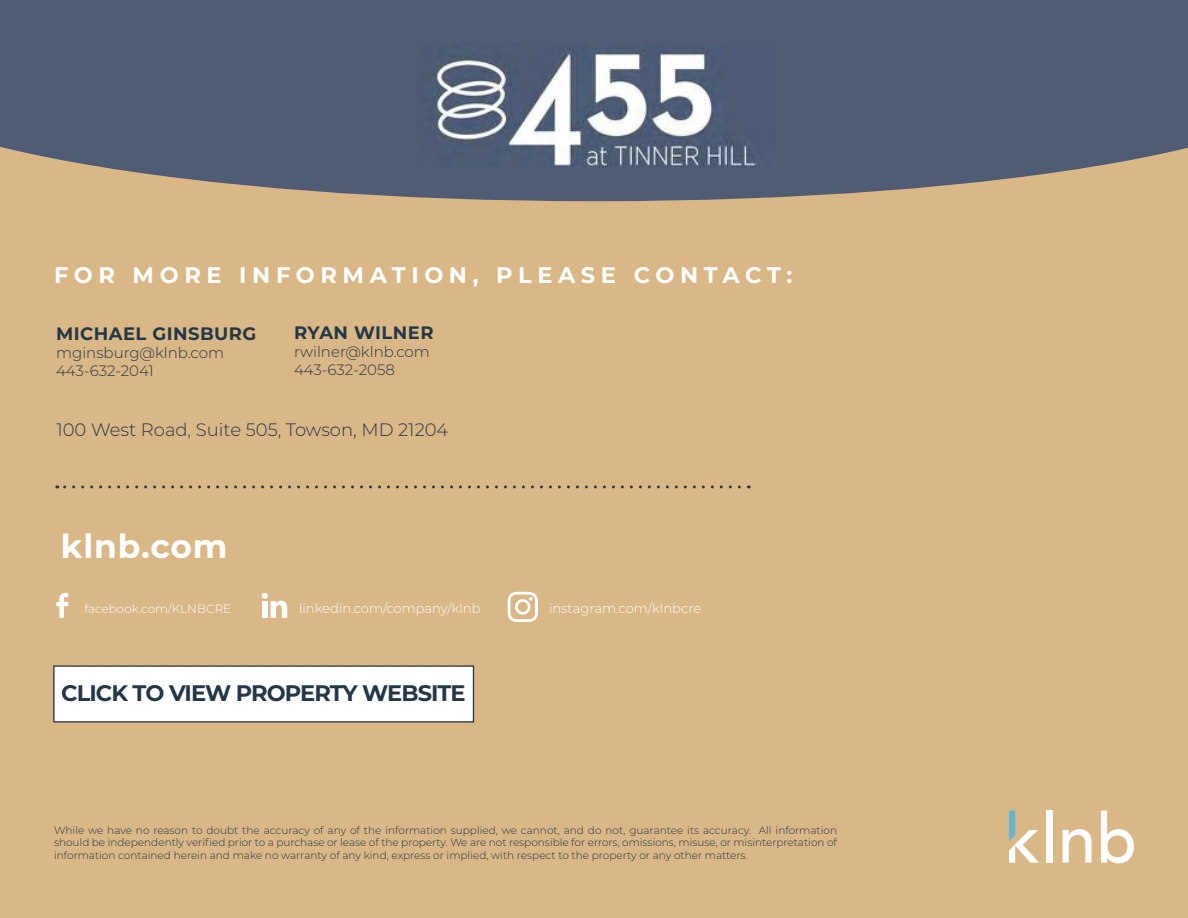
<style>
.page{position:relative;width:1188px;height:918px;background:#fff}
.page>*{position:absolute;margin:0;border:0;box-sizing:border-box;transform-origin:0 0}
.t1{font:700 33px "Montserrat";letter-spacing:.025em;color:#fff}
.t2{font:700 22.5px "Montserrat";letter-spacing:.25em;color:#fff}
.t3{font:700 22.5px "Montserrat";letter-spacing:-.04em;color:#243746}
.t4{font:300 18px "Montserrat";color:#243746}
.t5{font:700 18px "Montserrat";letter-spacing:.025em;color:#243746}
.t6{font:300 15px/18px "Montserrat";color:#243746}
.t7{font:300 13.2px "Montserrat";color:#fff}
.t8{font:300 12px "Montserrat";color:#fff}
.t9{font:300 10.5px/12.6px "Montserrat";color:#243746;text-align:justify}
</style>
<div class="page">
<div style="left:0;top:93px;width:1188px;height:825px;background:#d9b787"></div>
<div style="left:53px;top:665px;width:421px;height:58px;background:#fff;border:1px solid #243746"></div>
<svg style="left:57px;top:485px;width:682px;height:3px"></svg>
<svg style="left:56px;top:593px;width:12px;height:25px"></svg>
<svg style="left:262px;top:592px;width:25px;height:26px"></svg>
<div style="left:262px;top:601px;width:6px;height:17px;background:#fff"></div>
<svg style="left:508px;top:592px;width:30px;height:30px"></svg>
<svg style="left:0;top:0;width:1188px;height:201px;background:#5d6474"></svg>
<img style="left:416px;top:43px;width:360px;height:123px">
<svg style="left:1009px;top:811px;width:30px;height:52px"></svg>
<div style="left:1046px;top:811px;width:6px;height:52px;background:#fff"></div>
<svg style="left:1063px;top:829px;width:29px;height:34px"></svg>
<svg style="left:1101px;top:811px;width:33px;height:52px"></svg>
<h2 class="t2" style="left:54px;top:267px;width:740px">FOR MORE INFORMATION, PLEASE CONTACT:</h2>
<h3 class="t5" style="left:56px;top:327px;width:202px">MICHAEL GINSBURG</h3>
<h3 class="t6" style="left:56px;top:344px;width:169px">mginsburg@klnb.com<br>443-632-2041</h3>
<h3 class="t5" style="left:294px;top:325px;width:141px">RYAN WILNER</h3>
<h3 class="t6" style="left:294px;top:343px;width:137px">rwilner@klnb.com<br>443-632-2058</h3>
<h3 class="t4" style="left:56px;top:421px;width:394px">100 West Road, Suite 505, Towson, MD 21204</h3>
<h1 class="t1" style="left:61px;top:534px;width:168px">klnb.com</h1>
<p class="t8" style="left:84px;top:603px;width:148px">facebook.com/KLNBCRE</p>
<p class="t7" style="left:299px;top:602px;width:183px">linkedin.com/company/klnb</p>
<p class="t7" style="left:549px;top:602px;width:154px">instagram.com/klnbcre</p>
<h2 class="t3" style="left:61px;top:685px;width:406px">CLICK TO VIEW PROPERTY WEBSITE</h2>
<p class="t9" style="left:54px;top:824px;width:785px">While we have no reason to doubt the accuracy of any of the information supplied, we cannot, and do not, guarantee its accuracy. All information should be independently verified prior to a purchase or lease of the property. We are not responsible for errors, omissions, misuse, or misinterpretation of information contained herein and make no warranty of any kind, express or implied, with respect to the property or any other matters.</p>
</div>
